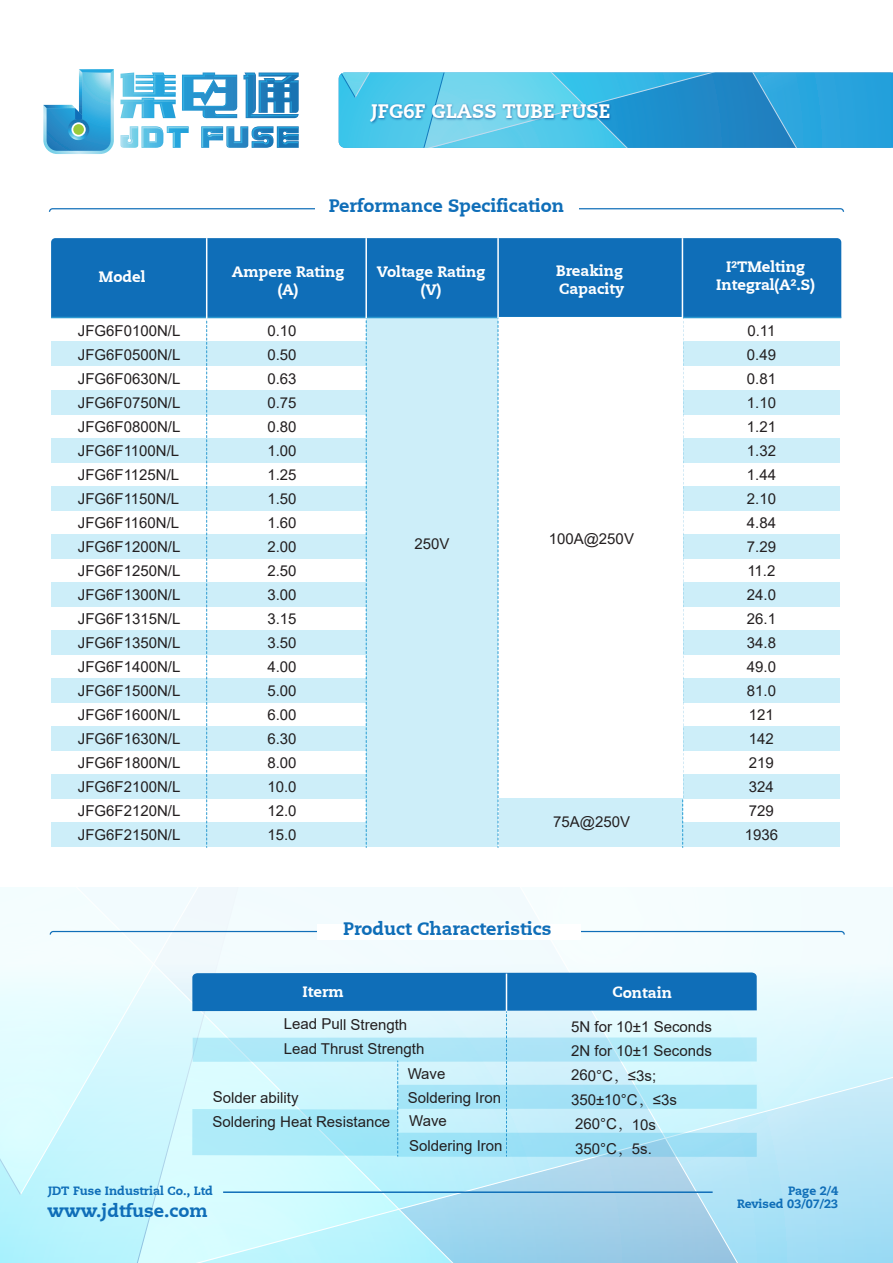
<style>
.page{position:relative;width:893px;height:1263px;background:#fff}
.page>*{position:absolute;margin:0;border:0;box-sizing:border-box;transform-origin:0 0}
.t1{font:800 19.5px "Caecilia LT";color:#fff}
.t2{font:800 18px "Caecilia LT";color:#0f6eb8}
.t3{font:15px/24px "Arial";color:#231f20}
.t4{font:800 15px/18px "Caecilia LT";color:#fff;text-align:center}
.t5{font:800 12px "Caecilia LT";color:#0f6eb8}
.s1{font-family:"Adobe Song Std";font-weight:300}
</style>
<div class="page">
<svg style="left:0;top:887px;width:19px;height:259px"></svg>
<svg style="left:845px;top:887px;width:46px;height:376px"></svg>
<svg style="left:19px;top:887px;width:31px;height:309px"></svg>
<svg style="left:0;top:1146px;width:22px;height:50px"></svg>
<div style="left:51px;top:822px;width:315px;height:24px;background:#cdeef9"></div>
<div style="left:51px;top:774px;width:315px;height:24px;background:#cdeef9"></div>
<div style="left:51px;top:726px;width:315px;height:24px;background:#cdeef9"></div>
<div style="left:51px;top:678px;width:315px;height:24px;background:#cdeef9"></div>
<div style="left:51px;top:630px;width:315px;height:24px;background:#cdeef9"></div>
<div style="left:51px;top:582px;width:315px;height:24px;background:#cdeef9"></div>
<div style="left:51px;top:534px;width:315px;height:24px;background:#cdeef9"></div>
<svg style="left:120px;top:126px;width:179px;height:22px"></svg>
<svg style="left:120px;top:72px;width:179px;height:46px"></svg>
<svg style="left:43px;top:69px;width:71px;height:85px"></svg>
<svg style="left:71px;top:122px;width:15px;height:15px"></svg>
<div style="left:73px;top:124px;width:11px;height:11px;background:#9aca3b;border-radius:50%"></div>
<svg style="left:339px;top:72px;width:554px;height:76px;background:#39acdc"></svg>
<svg style="left:49px;top:208px;width:795px;height:4px"></svg>
<div style="left:315px;top:201px;width:263px;height:17px;background:#fff"></div>
<div style="left:51px;top:342px;width:315px;height:24px;background:#cdeef9"></div>
<div style="left:51px;top:390px;width:315px;height:24px;background:#cdeef9"></div>
<div style="left:51px;top:438px;width:315px;height:24px;background:#cdeef9"></div>
<div style="left:51px;top:486px;width:315px;height:24px;background:#cdeef9"></div>
<div style="left:683px;top:822px;width:157px;height:24px;background:#cdeef9"></div>
<div style="left:683px;top:774px;width:157px;height:24px;background:#cdeef9"></div>
<div style="left:683px;top:726px;width:157px;height:24px;background:#cdeef9"></div>
<div style="left:683px;top:678px;width:157px;height:24px;background:#cdeef9"></div>
<div style="left:683px;top:630px;width:157px;height:24px;background:#cdeef9"></div>
<div style="left:683px;top:582px;width:157px;height:24px;background:#cdeef9"></div>
<div style="left:683px;top:534px;width:157px;height:24px;background:#cdeef9"></div>
<div style="left:683px;top:342px;width:157px;height:24px;background:#cdeef9"></div>
<div style="left:683px;top:390px;width:157px;height:24px;background:#cdeef9"></div>
<div style="left:683px;top:438px;width:157px;height:24px;background:#cdeef9"></div>
<div style="left:683px;top:486px;width:157px;height:24px;background:#cdeef9"></div>
<div style="left:51px;top:238px;width:790px;height:79px;background:#0f6eb8"></div>
<svg style="left:206px;top:319px;width:1px;height:528px"></svg>
<svg style="left:682px;top:798px;width:1px;height:49px"></svg>
<hr style="left:51px;top:317px;width:790px;height:1px;background:#2c99d0">
<hr style="left:682px;top:238px;width:1px;height:79px;background:#fff">
<hr style="left:206px;top:238px;width:1px;height:81px;background:#fff">
<hr style="left:365px;top:238px;width:2px;height:81px;background:#fff">
<hr style="left:497px;top:238px;width:2px;height:81px;background:#fff">
<img style="left:367px;top:99px;width:247px;height:28px">
<div style="left:366px;top:318px;width:132px;height:528px;background:#cdeef9"></div>
<div style="left:498px;top:798px;width:184px;height:48px;background:#cdeef9"></div>
<svg style="left:50px;top:887px;width:795px;height:376px"></svg>
<hr style="left:223px;top:1191px;width:490px;height:2px;background:#0f6eb8">
<h1 class="t1" style="left:371px;top:99px;width:241px">JFG6F GLASS TUBE FUSE</h1>
<p class="t2" style="left:329px;top:194px;width:237px">Performance Specification</p>
<p class="t4" style="left:716px;top:257px;width:100px">I²TMelting<br>Integral(A².S)</p>
<p class="t4" style="left:99px;top:268px;width:48px">Model</p>
<p class="t4" style="left:232px;top:262px;width:114px">Ampere Rating (A)</p>
<p class="t4" style="left:377px;top:262px;width:110px">Voltage Rating (V)</p>
<p class="t4" style="left:556px;top:262px;width:70px;text-align:left">Breaking<br>Capacity</p>
<p class="t3" style="left:78px;top:318px;width:104px;text-align:justify">JFG6F0100N/L JFG6F0500N/L JFG6F0630N/L JFG6F0750N/L JFG6F0800N/L JFG6F1100N/L JFG6F1125N/L JFG6F1150N/L JFG6F1160N/L JFG6F1200N/L JFG6F1250N/L JFG6F1300N/L JFG6F1315N/L JFG6F1350N/L JFG6F1400N/L JFG6F1500N/L JFG6F1600N/L JFG6F1630N/L JFG6F1800N/L JFG6F2100N/L JFG6F2120N/L JFG6F2150N/L</p>
<p class="t3" style="left:267px;top:318px;width:31px;text-align:justify">0.10<br>0.50<br>0.63<br>0.75<br>0.80<br>1.00<br>1.25<br>1.50<br>1.60<br>2.00<br>2.50<br>3.00<br>3.15<br>3.50<br>4.00<br>5.00<br>6.00<br>6.30<br>8.00<br>10.0<br>12.0<br>15.0</p>
<p class="t3" style="left:745px;top:318px;width:35px">0.11<br>0.49<br>0.81<br>1.10<br>1.21<br>1.32<br>1.44<br>2.10<br>4.84<br>7.29<br>11.2<br>24.0<br>26.1<br>34.8<br>49.0<br>81.0<br>121<br>142<br>219<br>324<br>729<br>1936</p>
<p class="t3" style="left:414px;top:531px;width:37px">250V</p>
<p class="t3" style="left:549px;top:527px;width:87px">100A@250V</p>
<p class="t3" style="left:553px;top:809px;width:78px">75A@250V</p>
<p class="t2" style="left:343px;top:917px;width:210px">Product Characteristics</p>
<p class="t4" style="left:303px;top:983px;width:43px">Iterm</p>
<p class="t4" style="left:612px;top:983px;width:61px">Contain</p>
<p class="t3" style="left:284px;top:1012px;width:142px;line-height:24.5px">Lead Pull Strength<br>Lead Thrust Strength</p>
<p class="t3" style="left:213px;top:1085px;width:179px;line-height:24.6px">Solder ability<br>Soldering Heat Resistance</p>
<p class="t3" style="left:571px;top:1014px;width:143px;line-height:24.5px">5N for 10±1 Seconds<br>2N for 10±1 Seconds<br>260°C<span class="s1">，</span>≤3s;<br>350±10°C<span class="s1">，</span>≤3s<br>260°C<span class="s1">，</span>10s<br>350°C<span class="s1">，</span>5s.</p>
<p class="t3" style="left:408px;top:1061px;width:96px">Wave<br>Soldering Iron<br>Wave<br>Soldering Iron</p>
<p class="t5" style="left:788px;top:1183px;width:52px">Page 2/4</p>
<p class="t5" style="left:48px;top:1183px;width:166px">JDT Fuse Industrial Co., Ltd</p>
<p class="t2" style="left:48px;top:1199px;width:162px">www.jdtfuse.com</p>
<p class="t5" style="left:737px;top:1197px;width:103px">Revised 03/07/23</p>
</div>
